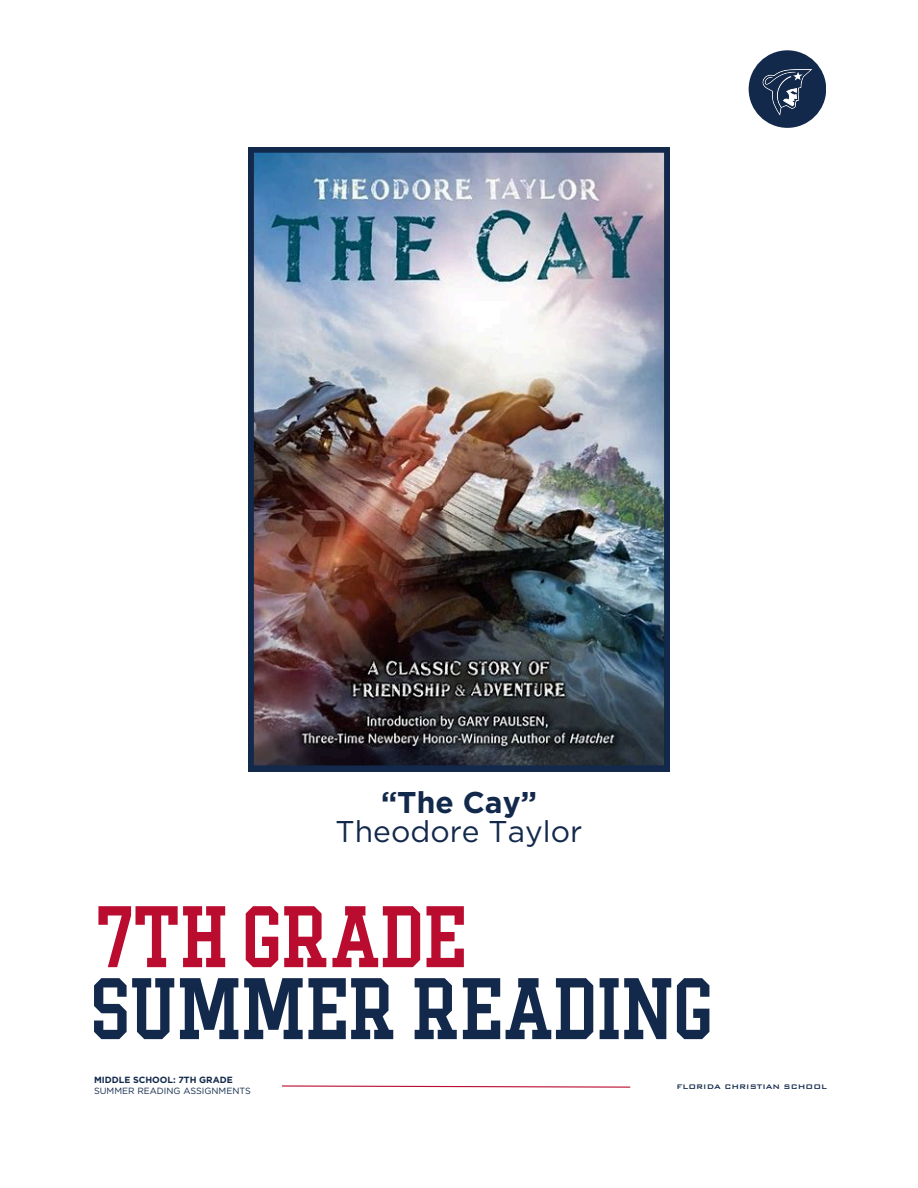
<style>
.page{position:relative;width:918px;height:1188px;background:#fff}
.page>*{position:absolute;margin:0;border:0;box-sizing:border-box;transform-origin:0 0}
.t1{font:61.05px/72px "Limbus Bold Condensed Demo";color:#13294b}
.t2{font:30px/28.2px "Gotham";color:#13294b;text-align:center}
.t3{font:9px "Gotham";color:#13294b}
.t4{font:700 9px "Gotham";color:#13294b}
.t5{font:500 8.85px "Bank Gothic BT";color:#13294b}
.s1{font-weight:700}
.s2{color:#ba0c2f}
</style>
<div class="page">
<svg style="left:282px;top:1085px;width:349px;height:3px"></svg>
<img style="left:248px;top:147px;width:422px;height:624px">
<div style="left:749px;top:50px;width:77px;height:78px;background:#13294b;border-radius:50%"></div>
<img style="left:754px;top:59px;width:67px;height:66px">
<p class="t2" style="left:336px;top:789px;width:248px"><span class="s1">“The Cay”<br></span>Theodore Taylor</p>
<h2 class="t1" style="left:94px;top:910px;width:623px"><span class="s2">7TH GRADE<br></span>SUMMER READING</h2>
<h1 class="t4" style="left:94px;top:1075px;width:140px">MIDDLE SCHOOL: 7TH GRADE</h1>
<p class="t3" style="left:94px;top:1086px;width:158px">SUMMER READING ASSIGNMENTS</p>
<p class="t5" style="left:677px;top:1081px;width:152px">FLORIDA CHRISTIAN SCHOOL</p>
</div>
